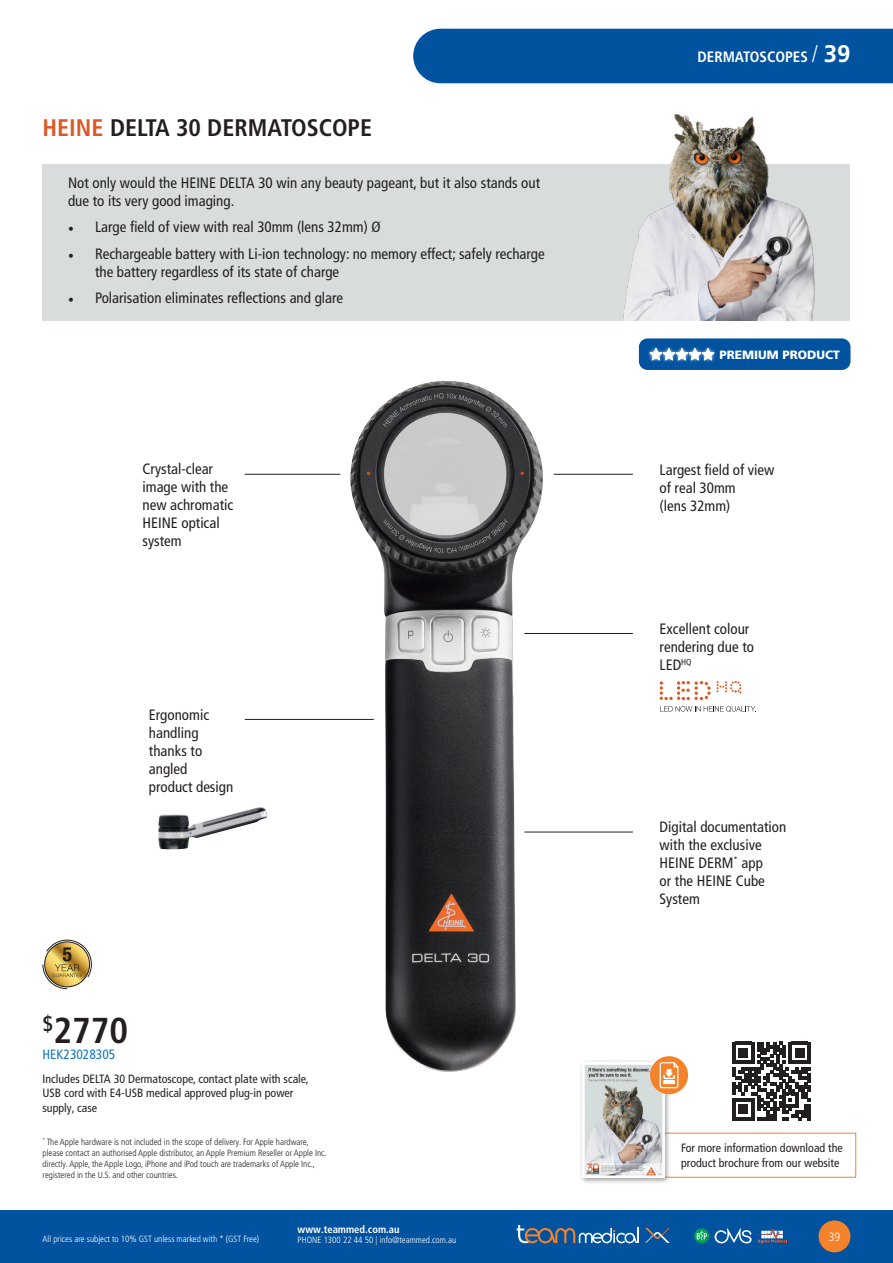
<style>
.page{position:relative;width:893px;height:1263px;background:#fff}
.page>*{position:absolute;margin:0;border:0;box-sizing:border-box;transform-origin:0 0}
.t1{font:700 condensed 36px "Frutiger LT Pro";color:#231f20}
.t2{font:700 condensed 24px "Frutiger LT Pro";color:#231f20}
.t3{font:condensed 15px/18px "Frutiger LT Pro";color:#231f20}
.t4{font:700 condensed 15px "Frutiger LT Pro";color:#fff}
.t5{font:condensed 13.5px "Frutiger LT Pro";color:#1376ba}
.t6{font:condensed 12px/14.4px "Frutiger LT Pro";color:#231f20}
.t7{font:900 12px "Frutiger LT Pro";color:#fff}
.t8{font:300 condensed 12px "Frutiger LT Pro";color:#fff}
.t9{font:700 condensed 10.5px "Frutiger LT Pro";color:#fff}
.t10{font:300 condensed 9px/10.8px "Frutiger LT Pro";color:#231f20}
.t11{font:300 condensed 9px "Frutiger LT Pro";color:#fff}
.s1{color:#dd5827}
.s2{font-family:"Minion Pro";font-stretch:normal}
.s3{font-weight:300;font-size:24px}
.s4{font-stretch:normal;font-size:24px}
</style>
<div class="page">
<div style="left:0;top:1210px;width:893px;height:53px;background:#0153a0"></div>
<div style="left:819px;top:1220px;width:31px;height:32px;background:#f4822b;border-radius:50%"></div>
<div style="left:413px;top:29px;width:480px;height:54px;background:#0153a0"></div>
<svg style="left:517px;top:1225px;width:122px;height:18px"></svg>
<svg style="left:645px;top:1228px;width:25px;height:15px"></svg>
<svg style="left:694px;top:1228px;width:15px;height:15px"></svg>
<svg style="left:697px;top:1231px;width:10px;height:10px"></svg>
<svg style="left:715px;top:1228px;width:36px;height:15px"></svg>
<svg style="left:757px;top:1228px;width:30px;height:15px"></svg>
<div style="left:43px;top:164px;width:807px;height:156px;background:#d8dcdc"></div>
<img style="left:344px;top:381px;width:205px;height:691px">
<svg style="left:660px;top:681px;width:81px;height:19px"></svg>
<svg style="left:660px;top:706px;width:96px;height:6px"></svg>
<hr style="left:245px;top:474px;width:95px;height:1px;background:#231f20">
<hr style="left:554px;top:474px;width:79px;height:1px;background:#231f20">
<hr style="left:245px;top:719px;width:128px;height:1px;background:#231f20">
<img style="left:158px;top:807px;width:110px;height:42px">
<hr style="left:525px;top:633px;width:108px;height:1px;background:#231f20">
<hr style="left:525px;top:832px;width:108px;height:1px;background:#231f20">
<div style="left:579px;top:1059px;width:92px;height:125px;background:#231f20;opacity:.45"></div>
<img style="left:582px;top:1062px;width:82px;height:115px">
<div style="left:650px;top:1056px;width:38px;height:38px;background:#f4822b;border-radius:50%"></div>
<svg style="left:659px;top:1062px;width:20px;height:27px"></svg>
<img style="left:623px;top:114px;width:192px;height:206px">
<div style="left:639px;top:338px;width:211px;height:32px;background:#0153a0;border-radius:9px"></div>
<div style="left:646px;top:345px;width:72px;height:19px;background:#fff;opacity:.75"></div>
<svg style="left:648px;top:347px;width:67px;height:14px"></svg>
<svg style="left:42px;top:940px;width:50px;height:49px"></svg>
<svg style="left:732px;top:1042px;width:79px;height:78px"></svg>
<p class="t2" style="left:43px;top:113px;width:331px"><span class="s1">HEINE</span> DELTA 30 DERMATOSCOPE</p>
<p class="t3" style="left:68px;top:174px;width:474px">Not only would the HEINE DELTA 30 win any beauty pageant, but it also stands out due to its very good imaging.</p>
<p class="t3" style="left:68px;top:218px;width:314px"><span class="s2">•</span> Large field of view with real 30mm (lens 32mm) Ø</p>
<p class="t3" style="left:95px;top:245px;width:451px;text-indent:-27px"><span class="s2">•</span> Rechargeable battery with Li-ion technology: no memory effect; safely recharge the battery regardless of its state of charge</p>
<p class="t3" style="left:68px;top:289px;width:277px"><span class="s2">•</span> Polarisation eliminates reflections and glare</p>
<p class="t3" style="left:143px;top:460px;width:72px">Crystal-clear</p>
<p class="t3" style="left:143px;top:478px;width:87px">image with the</p>
<p class="t3" style="left:143px;top:496px;width:92px">new achromatic</p>
<p class="t3" style="left:143px;top:514px;width:79px">HEINE optical</p>
<p class="t3" style="left:143px;top:532px;width:41px">system</p>
<p class="t3" style="left:149px;top:705px;width:62px">Ergonomic</p>
<p class="t3" style="left:149px;top:723px;width:51px">handling</p>
<p class="t3" style="left:149px;top:741px;width:55px">thanks to</p>
<p class="t3" style="left:149px;top:759px;width:40px">angled</p>
<p class="t3" style="left:149px;top:777px;width:86px">product design</p>
<p class="t1" style="left:43px;top:1009px;width:87px"><sup>$</sup>2770</p>
<p class="t5" style="left:43px;top:1046px;width:74px">HEK23028305</p>
<p class="t6" style="left:43px;top:1071px;width:268px">Includes DELTA 30 Dermatoscope, contact plate with scale,<br>USB cord with E4-USB medical approved plug-in power supply, case</p>
<p class="t10" style="left:43px;top:1137px;width:286px"><sup>*</sup> The Apple hardware is not included in the scope of delivery. For Apple hardware, please contact an authorised Apple distributor, an Apple Premium Reseller or Apple Inc. directly. Apple, the Apple Logo, iPhone and iPod touch are trademarks of Apple Inc., registered in the U.S. and other countries.</p>
<p class="t4" style="left:697px;top:48px;width:155px">DERMATOSCOPES <span class="s3">/</span> <span class="s4">39</span></p>
<p class="t7" style="left:719px;top:347px;width:122px">PREMIUM PRODUCT</p>
<p class="t3" style="left:660px;top:460px;width:116px">Largest field of view</p>
<p class="t3" style="left:660px;top:478px;width:78px">of real 30mm</p>
<p class="t3" style="left:660px;top:496px;width:72px">(lens 32mm)</p>
<p class="t3" style="left:660px;top:620px;width:91px">Excellent colour</p>
<p class="t3" style="left:660px;top:638px;width:96px">rendering due to</p>
<p class="t3" style="left:660px;top:656px;width:34px">LED<sup>HQ</sup></p>
<p class="t3" style="left:660px;top:818px;width:128px">Digital documentation</p>
<p class="t3" style="left:660px;top:836px;width:104px">with the exclusive</p>
<p class="t3" style="left:660px;top:854px;width:105px">HEINE DERM<sup>*</sup> app</p>
<p class="t3" style="left:660px;top:872px;width:107px">or the HEINE Cube</p>
<p class="t3" style="left:660px;top:890px;width:42px">System</p>
<p class="t6" style="left:681px;top:1141px;width:163px">For more information download the product brochure from our website</p>
<p class="t9" style="left:298px;top:1223px;width:103px">www.teammed.com.au</p>
<p class="t11" style="left:298px;top:1235px;width:160px">PHONE 1300 22 44 50 | info@teammed.com.au</p>
<p class="t11" style="left:43px;top:1233px;width:218px">All prices are subject to 10% GST unless marked with * (GST Free)</p>
<p class="t8" style="left:829px;top:1230px;width:13px">39</p>
</div>
